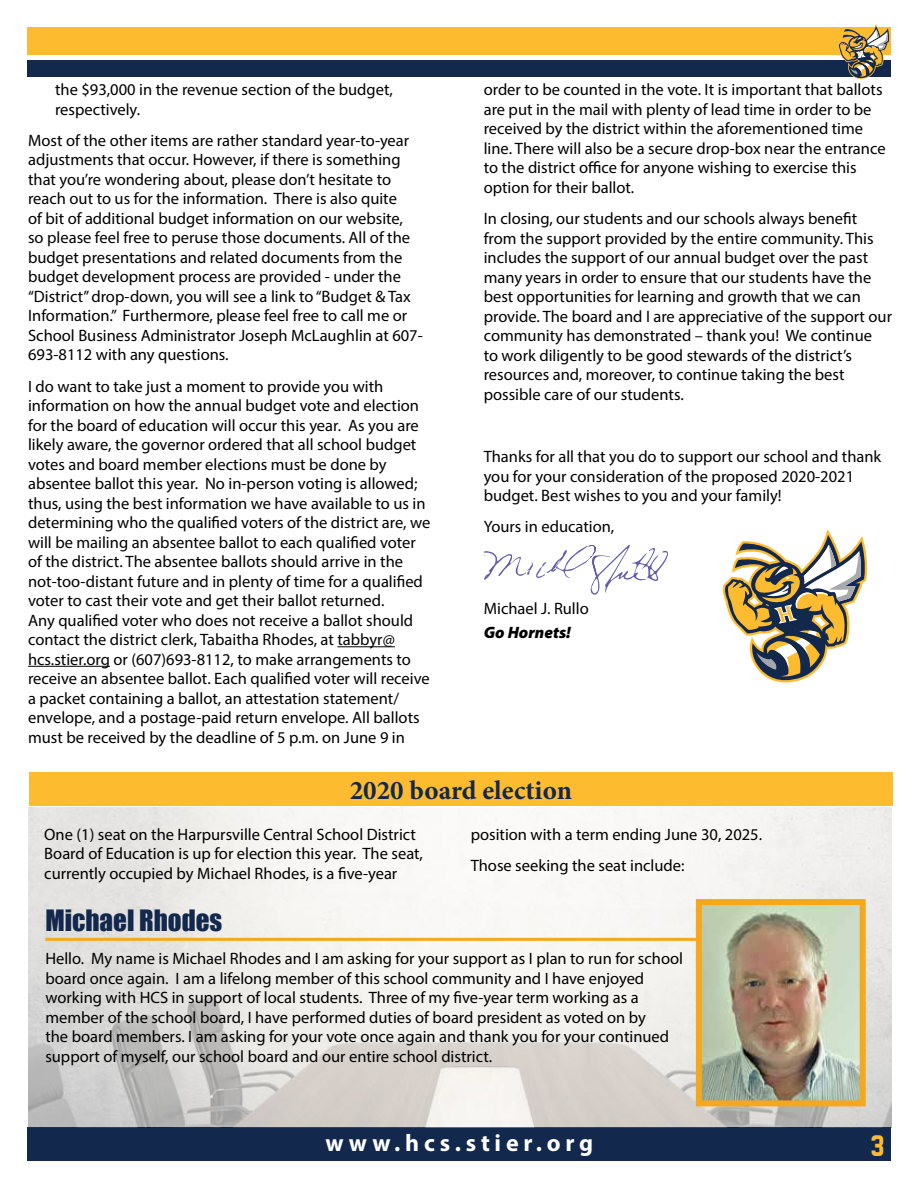
<style>
.page{position:relative;width:918px;height:1188px;background:#fff}
.page>*{position:absolute;margin:0;border:0;box-sizing:border-box;transform-origin:0 0}
.t1{font:700 27px "Minion Pro";color:#12284c}
.t2{font:27px "Impact";color:#12284c}
.t3{font:27px "Face Off M54";color:#fdbb30}
.t4{font:700 24px "Myriad Pro";letter-spacing:.2em;color:#fff}
.t5{font:16.5px/19.5px "Myriad Pro";color:#000}
.t6{font:italic 900 16.5px "Myriad Pro";color:#000}
</style>
<div class="page">
<div style="left:27px;top:27px;width:864px;height:28px;background:#fdbb30"></div>
<div style="left:27px;top:60px;width:864px;height:17px;background:#12284c"></div>
<div style="left:27px;top:1128px;width:864px;height:33px;background:#12284c"></div>
<svg style="left:839px;top:24px;width:51px;height:55px"></svg>
<svg style="left:723px;top:529px;width:144px;height:154px"></svg>
<img style="left:28px;top:808px;width:863px;height:320px">
<div style="left:29px;top:773px;width:863px;height:33px;background:#fdbb30"></div>
<hr style="left:45px;top:938px;width:655px;height:3px;background:#f5a81c">
<img style="left:703px;top:906px;width:156px;height:193px">
<div style="left:696px;top:899px;width:170px;height:207px;border:6px solid #f5a81c"></div>
<hr style="left:337px;top:646px;width:58px;height:1px;background:#000">
<hr style="left:28px;top:666px;width:82px;height:1px;background:#000">
<svg style="left:484px;top:545px;width:184px;height:50px"></svg>
<p class="t5" style="left:55px;top:80px;width:339px">the $93,000 in the revenue section of the budget, respectively.</p>
<p class="t5" style="left:28px;top:130px;width:396px">Most of the other items are rather standard year-to-year adjustments that occur. However, if there is something that you’re wondering about, please don’t hesitate to reach out to us for the information. There is also quite<br>of bit of additional budget information on our website,<br>so please feel free to peruse those documents. All of the budget presentations and related documents from the budget development process are provided - under the “District” drop-down, you will see a link to “Budget &amp; Tax Information.” Furthermore, please feel free to call me or School Business Administrator Joseph McLaughlin at 607- 693-8112 with any questions.</p>
<p class="t5" style="left:28px;top:376px;width:404px">I do want to take just a moment to provide you with information on how the annual budget vote and election for the board of education will occur this year. As you are likely aware, the governor ordered that all school budget votes and board member elections must be done by absentee ballot this year. No in-person voting is allowed; thus, using the best information we have available to us in determining who the qualified voters of the district are, we will be mailing an absentee ballot to each qualified voter of the district. The absentee ballots should arrive in the not-too-distant future and in plenty of time for a qualified voter to cast their vote and get their ballot returned.<br>Any qualified voter who does not receive a ballot should contact the district clerk, Tabaitha Rhodes, at tabbyr@ hcs.stier.org or (607)693-8112, to make arrangements to receive an absentee ballot. Each qualified voter will receive a packet containing a ballot, an attestation statement/ envelope, and a postage-paid return envelope. All ballots must be received by the deadline of 5 p.m. on June 9 in</p>
<p class="t5" style="left:484px;top:80px;width:403px">order to be counted in the vote. It is important that ballots are put in the mail with plenty of lead time in order to be received by the district within the aforementioned time line. There will also be a secure drop-box near the entrance to the district office for anyone wishing to exercise this option for their ballot.</p>
<p class="t5" style="left:484px;top:208px;width:410px">In closing, our students and our schools always benefit from the support provided by the entire community. This includes the support of our annual budget over the past many years in order to ensure that our students have the best opportunities for learning and growth that we can provide. The board and I are appreciative of the support our community has demonstrated – thank you! We continue<br>to work diligently to be good stewards of the district’s resources and, moreover, to continue taking the best possible care of our students.</p>
<p class="t5" style="left:484px;top:447px;width:399px">Thanks for all that you do to support our school and thank you for your consideration of the proposed 2020-2021 budget. Best wishes to you and your family!</p>
<p class="t5" style="left:484px;top:517px;width:132px">Yours in education,</p>
<p class="t5" style="left:484px;top:598px;width:107px">Michael J. Rullo</p>
<p class="t6" style="left:484px;top:621px;width:89px">Go Hornets!</p>
<h1 class="t1" style="left:350px;top:772px;width:224px">2020 board election</h1>
<p class="t5" style="left:44px;top:824px;width:380px">One (1) seat on the Harpursville Central School District<br>Board of Education is up for election this year. The seat, currently occupied by Michael Rhodes, is a five-year</p>
<p class="t5" style="left:471px;top:818px;width:293px;line-height:31.2px">position with a term ending June 30, 2025.<br>Those seeking the seat include:</p>
<h1 class="t2" style="left:45px;top:900px;width:178px">Michael Rhodes</h1>
<p class="t5" style="left:45px;top:949px;width:639px">Hello. My name is Michael Rhodes and I am asking for your support as I plan to run for school board once again. I am a lifelong member of this school community and I have enjoyed working with HCS in support of local students. Three of my five-year term working as a member of the school board, I have performed duties of board president as voted on by<br>the board members. I am asking for your vote once again and thank you for your continued support of myself, our school board and our entire school district.</p>
<h2 class="t4" style="left:325px;top:1127px;width:269px">www.hcs.stier.org</h2>
<h1 class="t3" style="left:871px;top:1131px;width:15px">3</h1>
</div>
